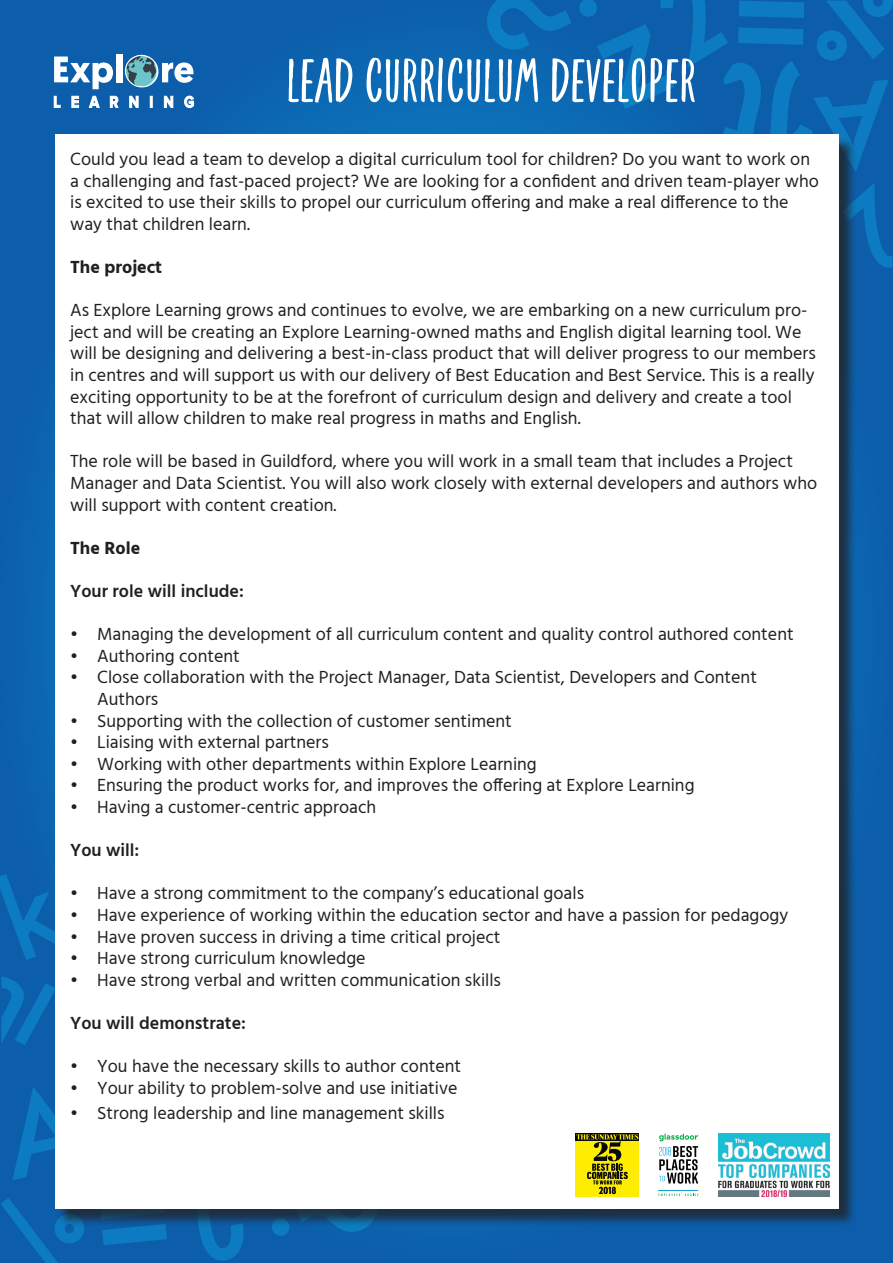
<style>
.page{position:relative;width:893px;height:1263px;background:#fff}
.page>*{position:absolute;margin:0;border:0;box-sizing:border-box;transform-origin:0 0}
.t1{font:64.2px "Yard Sale";color:#fff}
.t2{font:18px/21.6px "Hind";color:#231f20}
.t3{font:600 18px "Hind";color:#231f20}
.t4{font:700 18px "Hind";color:#231f20}
</style>
<div class="page">
<div style="left:0;top:0;width:893px;height:1263px;background:linear-gradient(to right,#1165af,#0c60ac)"></div>
<svg style="left:54px;top:96px;width:7px;height:12px"></svg>
<svg style="left:71px;top:96px;width:8px;height:12px"></svg>
<svg style="left:89px;top:96px;width:11px;height:12px"></svg>
<svg style="left:110px;top:96px;width:9px;height:12px"></svg>
<svg style="left:129px;top:96px;width:10px;height:12px"></svg>
<svg style="left:150px;top:96px;width:2px;height:12px"></svg>
<svg style="left:164px;top:96px;width:9px;height:12px"></svg>
<svg style="left:184px;top:96px;width:10px;height:12px"></svg>
<svg style="left:54px;top:57px;width:59px;height:32px"></svg>
<div style="left:116px;top:54px;width:6px;height:28px;background:#fff"></div>
<svg style="left:125px;top:54px;width:68px;height:34px"></svg>
<svg style="left:0;top:872px;width:381px;height:391px;background:#0c64af"></svg>
<svg style="left:484px;top:0;width:87px;height:54px;background:#0c6bb4"></svg>
<svg style="left:578px;top:0;width:315px;height:268px;background:#0d67b1"></svg>
<div style="left:57px;top:137px;width:800px;height:1090px;background:#231f20;opacity:.75"></div>
<div style="left:55px;top:135px;width:783px;height:1074px;background:#fff"></div>
<div style="left:576px;top:1133px;width:63px;height:63px;background:#ffed01"></div>
<div style="left:576px;top:1133px;width:63px;height:7px;background:#07090e"></div>
<svg style="left:577px;top:1134px;width:61px;height:60px"></svg>
<svg style="left:658px;top:1193px;width:40px;height:3px"></svg>
<hr style="left:658px;top:1190px;width:40px;height:1px;background:#189fda">
<svg style="left:659px;top:1134px;width:40px;height:49px"></svg>
<img style="left:718px;top:1133px;width:111px;height:63px">
<p class="t1" style="left:286px;top:46px;width:411px">LEAD CURRICULUM DEVELOPER</p>
<p class="t2" style="left:70px;top:149px;width:750px">Could you lead a team to develop a digital curriculum tool for children? Do you want to work on a challenging and fast-paced project? We are looking for a confident and driven team-player who is excited to use their skills to propel our curriculum offering and make a real difference to the way that children learn.</p>
<p class="t4" style="left:70px;top:256px;width:94px">The project</p>
<p class="t2" style="left:70px;top:301px;width:747px">As Explore Learning grows and continues to evolve, we are embarking on a new curriculum pro&shy;ject and will be creating an Explore Learning-owned maths and English digital learning tool. We will be designing and delivering a best-in-class product that will deliver progress to our members in centres and will support us with our delivery of Best Education and Best Service. This is a really exciting opportunity to be at the forefront of curriculum design and delivery and create a tool that will allow children to make real progress in maths and English.</p>
<p class="t2" style="left:70px;top:452px;width:749px">The role will be based in Guildford, where you will work in a small team that includes a Project<br>Manager and Data Scientist. You will also work closely with external developers and authors who will support with content creation.</p>
<p class="t4" style="left:70px;top:537px;width:72px">The Role</p>
<p class="t3" style="left:70px;top:580px;width:175px">Your role will include:</p>
<p class="t2" style="left:70px;top:625px;width:725px">• Managing the development of all curriculum content and quality control authored content</p>
<p class="t2" style="left:70px;top:646px;width:171px">• Authoring content</p>
<p class="t2" style="left:97px;top:668px;width:661px;text-indent:-27px">• Close collaboration with the Project Manager, Data Scientist, Developers and Content<br>Authors</p>
<p class="t2" style="left:70px;top:711px;width:443px">• Supporting with the collection of customer sentiment</p>
<p class="t2" style="left:70px;top:733px;width:260px">• Liaising with external partners</p>
<p class="t2" style="left:70px;top:754px;width:468px">• Working with other departments within Explore Learning</p>
<p class="t2" style="left:70px;top:776px;width:626px">• Ensuring the product works for, and improves the offering at Explore Learning</p>
<p class="t2" style="left:70px;top:797px;width:308px">• Having a customer-centric approach</p>
<p class="t3" style="left:70px;top:839px;width:71px">You will:</p>
<p class="t2" style="left:70px;top:884px;width:515px">• Have a strong commitment to the company’s educational goals</p>
<p class="t2" style="left:70px;top:905px;width:720px">• Have experience of working within the education sector and have a passion for pedagogy</p>
<p class="t2" style="left:70px;top:927px;width:432px">• Have proven success in driving a time critical project</p>
<p class="t2" style="left:70px;top:949px;width:297px">• Have strong curriculum knowledge</p>
<p class="t2" style="left:70px;top:970px;width:432px">• Have strong verbal and written communication skills</p>
<p class="t3" style="left:70px;top:1012px;width:177px">You will demonstrate:</p>
<p class="t2" style="left:70px;top:1057px;width:392px">• You have the necessary skills to author content</p>
<p class="t2" style="left:70px;top:1078px;width:389px">• Your ability to problem-solve and use initiative</p>
<p class="t2" style="left:70px;top:1103px;width:376px">• Strong leadership and line management skills</p>
</div>
